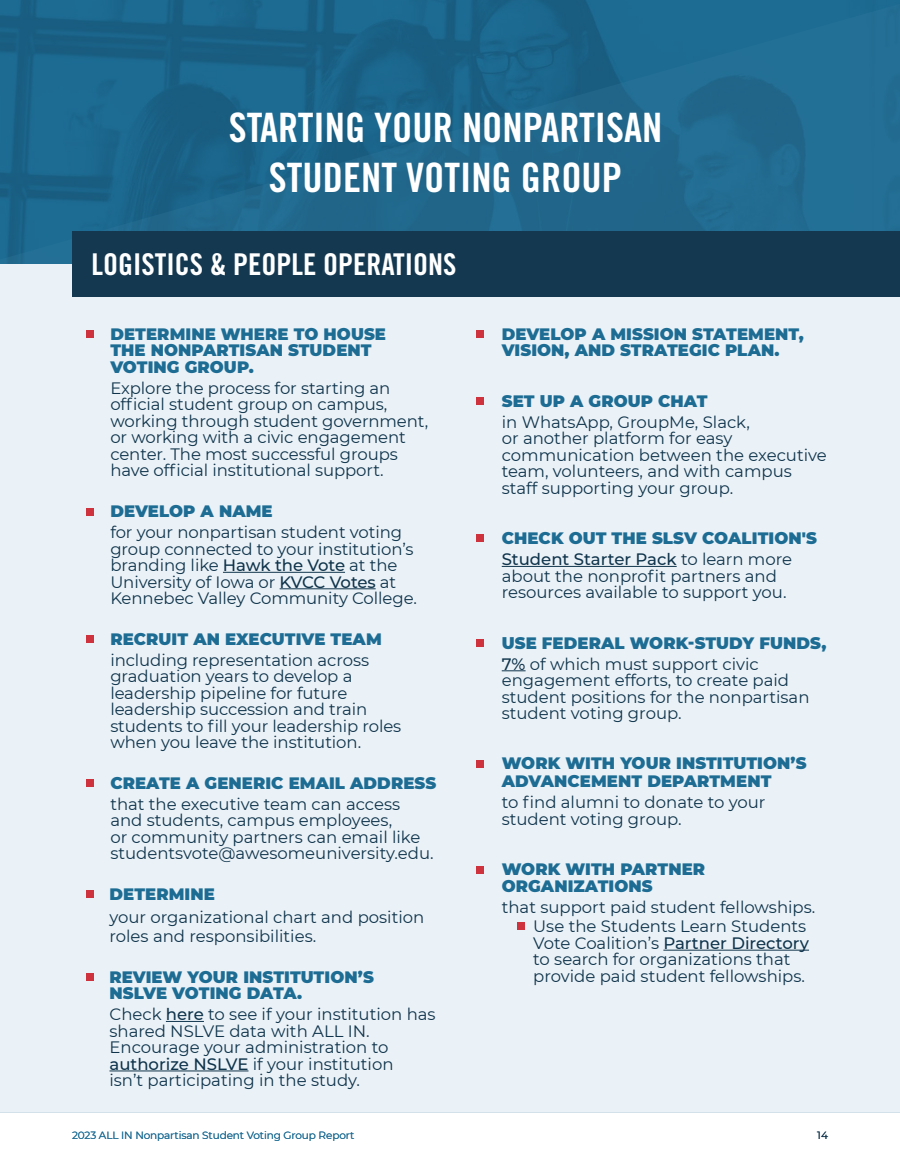
<style>
.page{position:relative;width:900px;height:1166px;background:#fff}
.page>*{position:absolute;margin:0;border:0;box-sizing:border-box;transform-origin:0 0}
.t1{font:40.5px/49.5px "Trade Gothic LT Pro Bd Cn 20";color:#fff;text-align:center}
.t2{font:30px "Trade Gothic LT Pro Bd Cn 20";color:#fff}
.t3{font:16.5px/16.5px "Montserrat";color:#0f344c}
.t4{font:900 16.5px/16.5px "Montserrat";letter-spacing:.005em;color:#1d6c94}
.t5{font:10.5px "Montserrat";letter-spacing:-.01em;color:#1d6c94}
.t6{font:10.5px "Montserrat";color:#0f344c}
.s1{font-weight:500}
</style>
<div class="page">
<hr style="left:0;top:1111px;width:900px;height:1px;background:#a4c4d4">
<svg style="left:0;top:0;width:900px;height:264px;background:#1d678c"></svg>
<div style="left:0;top:264px;width:900px;height:847px;background:#ebf2f7"></div>
<div style="left:72px;top:232px;width:828px;height:65px;background:#143850"></div>
<hr style="left:502px;top:566px;width:175px;height:1px;background:#0f344c">
<hr style="left:663px;top:949px;width:146px;height:1px;background:#0f344c">
<svg style="left:502px;top:670px;width:24px;height:1px"></svg>
<hr style="left:166px;top:1021px;width:38px;height:1px;background:#0f344c">
<hr style="left:109px;top:1070px;width:140px;height:1px;background:#0f344c">
<div style="left:86px;top:330px;width:8px;height:7px;background:#ce323d"></div>
<hr style="left:223px;top:572px;width:122px;height:1px;background:#0f344c">
<hr style="left:280px;top:588px;width:96px;height:1px;background:#0f344c">
<div style="left:86px;top:508px;width:8px;height:8px;background:#ce323d"></div>
<div style="left:86px;top:635px;width:8px;height:7px;background:#ce323d"></div>
<div style="left:86px;top:778px;width:8px;height:8px;background:#ce323d"></div>
<div style="left:86px;top:890px;width:7px;height:8px;background:#ce323d"></div>
<div style="left:86px;top:973px;width:7px;height:7px;background:#ce323d"></div>
<div style="left:476px;top:330px;width:8px;height:7px;background:#ce323d"></div>
<div style="left:476px;top:397px;width:8px;height:7px;background:#ce323d"></div>
<div style="left:476px;top:534px;width:8px;height:8px;background:#ce323d"></div>
<div style="left:476px;top:639px;width:8px;height:7px;background:#ce323d"></div>
<div style="left:476px;top:760px;width:8px;height:7px;background:#ce323d"></div>
<div style="left:476px;top:866px;width:8px;height:7px;background:#ce323d"></div>
<div style="left:518px;top:922px;width:7px;height:7px;background:#ce323d"></div>
<p class="t1" style="left:229px;top:102px;width:435px">STARTING YOUR NONPARTISAN<br>STUDENT VOTING GROUP</p>
<p class="t2" style="left:92px;top:246px;width:366px">LOGISTICS &amp; PEOPLE OPERATIONS</p>
<p class="t4" style="left:110px;top:325px;width:277px">DETERMINE WHERE TO HOUSE<br>THE NONPARTISAN STUDENT<br>VOTING GROUP.</p>
<p class="t3" style="left:110px;top:379px;width:319px">Explore the process for starting an official student group on campus, working through student government, or working with a civic engagement center. The most successful groups have official institutional support.</p>
<p class="t4" style="left:110px;top:502px;width:164px">DEVELOP A NAME</p>
<p class="t3" style="left:110px;top:523px;width:308px">for your nonpartisan student voting group connected to your institution’s branding like <span class="s1">Hawk the Vote</span> at the University of Iowa or <span class="s1">KVCC Votes</span> at Kennebec Valley Community College.</p>
<p class="t4" style="left:110px;top:629px;width:273px">RECRUIT AN EXECUTIVE TEAM</p>
<p class="t3" style="left:110px;top:651px;width:293px">including representation across graduation years to develop a leadership pipeline for future leadership succession and train students to fill your leadership roles when you leave the institution.</p>
<p class="t4" style="left:110px;top:773px;width:328px">CREATE A GENERIC EMAIL ADDRESS</p>
<p class="t3" style="left:110px;top:795px;width:325px">that the executive team can access and students, campus employees,<br>or community partners can email like studentsvote@awesomeuniversity.edu.</p>
<p class="t4" style="left:109px;top:885px;width:107px">DETERMINE</p>
<p class="t3" style="left:109px;top:906px;width:316px;line-height:19.5px">your organizational chart and position roles and responsibilities.</p>
<p class="t4" style="left:109px;top:967px;width:266px">REVIEW YOUR INSTITUTION’S<br>NSLVE VOTING DATA.</p>
<p class="t3" style="left:109px;top:1005px;width:328px">Check <span class="s1">here</span> to see if your institution has shared NSLVE data with ALL IN.<br>Encourage your administration to <span class="s1">authorize NSLVE</span> if your institution<br>isn’t participating in the study.</p>
<p class="t4" style="left:502px;top:325px;width:304px">DEVELOP A MISSION STATEMENT,<br>VISION, AND STRATEGIC PLAN.</p>
<p class="t4" style="left:502px;top:391px;width:207px">SET UP A GROUP CHAT</p>
<p class="t3" style="left:502px;top:413px;width:327px">in WhatsApp, GroupMe, Slack,<br>or another platform for easy communication between the executive team, volunteers, and with campus staff supporting your group.</p>
<p class="t4" style="left:502px;top:529px;width:317px">CHECK OUT THE SLSV COALITION'S</p>
<p class="t3" style="left:502px;top:550px;width:292px"><span class="s1">Student Starter Pack</span> to learn more about the nonprofit partners and resources available to support you.</p>
<p class="t4" style="left:502px;top:633px;width:326px">USE FEDERAL WORK-STUDY FUNDS,</p>
<p class="t3" style="left:502px;top:655px;width:309px"><span class="s1">7%</span> of which must support civic engagement efforts, to create paid student positions for the nonpartisan student voting group.</p>
<p class="t4" style="left:502px;top:753px;width:306px;line-height:18px">WORK WITH YOUR INSTITUTION’S<br>ADVANCEMENT DEPARTMENT</p>
<p class="t3" style="left:502px;top:793px;width:265px">to find alumni to donate to your student voting group.</p>
<p class="t4" style="left:502px;top:860px;width:205px">WORK WITH PARTNER<br>ORGANIZATIONS</p>
<p class="t3" style="left:502px;top:898px;width:315px">that support paid student fellowships.</p>
<p class="t3" style="left:533px;top:917px;width:277px">Use the Students Learn Students Vote Coalition’s <span class="s1">Partner Directory </span>to search for organizations that provide paid student fellowships.</p>
<p class="t5" style="left:72px;top:1128px;width:284px">2023 ALL IN Nonpartisan Student Voting Group Report</p>
<p class="t6" style="left:817px;top:1128px;width:12px">14</p>
</div>
